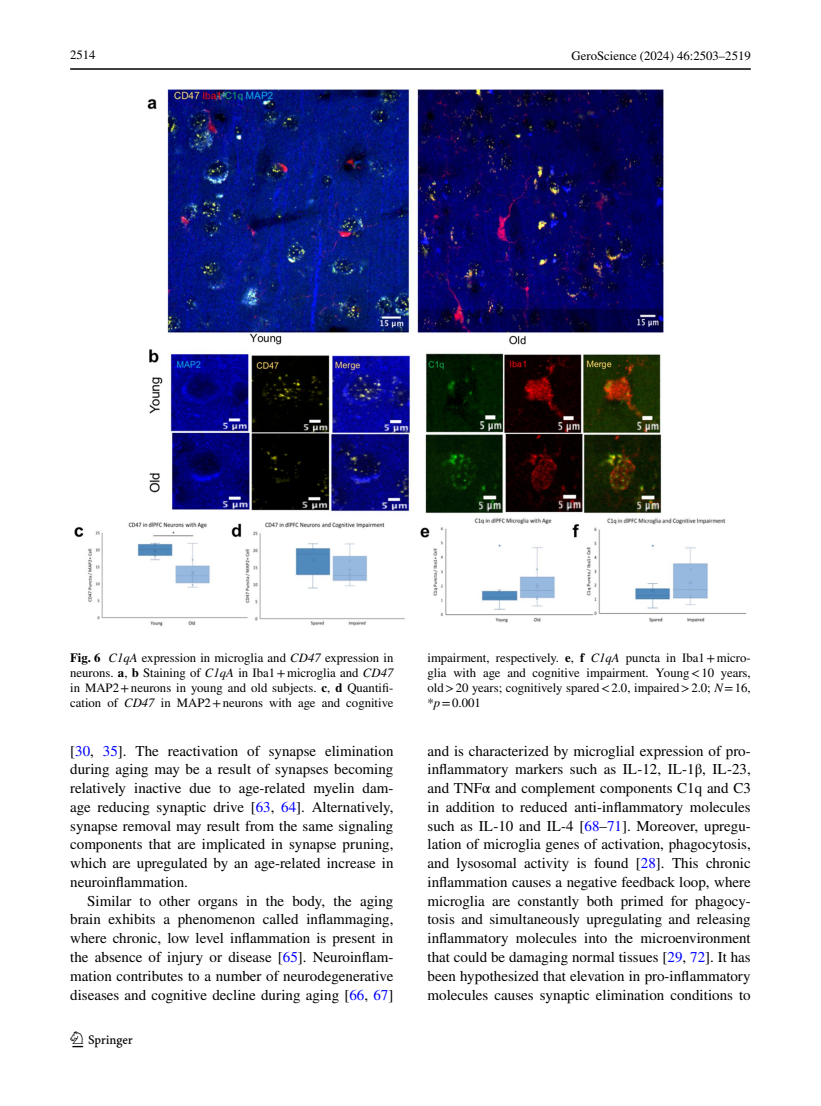
<style>
.page{position:relative;width:821px;height:1106px;background:#fff}
.page>*{position:absolute;margin:0;border:0;box-sizing:border-box;transform-origin:0 0}
.t1{font:22.5px "Springnew Regular 2";color:#000}
.t2{font:15px/18.8px "STIX";color:#000;text-align:justify}
.t3{font:12.75px/15px "STIX";color:#000;text-align:justify}
.s1{font-weight:700}
.s2{font-style:italic}
.s3{color:#00f}
</style>
<div class="page">
<hr style="left:70px;top:68px;width:680px;height:2px;background:#000">
<img style="left:74px;top:89px;width:672px;height:537px">
<p class="t3" style="left:70px;top:48px;width:27px">2514</p>
<p class="t3" style="left:571px;top:49px;width:181px">GeroScience (2024) 46:2503–2519</p>
<p class="t3" style="left:70px;top:651px;width:325px"><span class="s1">Fig. 6</span> <span class="s2">C1qA</span> expression in microglia and <span class="s2">CD47</span> expression in neurons. <span class="s1">a</span>, <span class="s1">b</span> Staining of <span class="s2">C1qA</span> in Iba1+microglia and <span class="s2">CD47 </span>in MAP2+neurons in young and old subjects. <span class="s1">c</span>, <span class="s1">d</span> Quantifi&shy;cation of <span class="s2">CD47</span> in MAP2+neurons with age and cognitive</p>
<p class="t3" style="left:427px;top:651px;width:325px">impairment, respectively. <span class="s1">e</span>, <span class="s1">f</span> <span class="s2">C1qA</span> puncta in Iba1+micro&shy;glia with age and cognitive impairment. Young&lt;10 years, old&gt;20 years; cognitively spared&lt;2.0, impaired&gt;2.0; <span class="s2">N</span>=16, *<span class="s2">p</span>=0.001</p>
<p class="t2" style="left:70px;top:742px;width:325px">[<span class="s3">30</span>, <span class="s3">35</span>]. The reactivation of synapse elimination during aging may be a result of synapses becoming relatively inactive due to age-related myelin dam&shy;age reducing synaptic drive [<span class="s3">63</span>, <span class="s3">64</span>]. Alternatively, synapse removal may result from the same signaling components that are implicated in synapse pruning, which are upregulated by an age-related increase in neuroinflammation.</p>
<p class="t2" style="left:70px;top:892px;width:325px;text-indent:17px">Similar to other organs in the body, the aging brain exhibits a phenomenon called inflammaging, where chronic, low level inflammation is present in the absence of injury or disease [<span class="s3">65</span>]. Neuroinflam&shy;mation contributes to a number of neurodegenerative diseases and cognitive decline during aging [<span class="s3">66</span>, <span class="s3">67</span>]</p>
<h1 class="t1" style="left:72px;top:1031px;width:62px">1 3</h1>
<p class="t2" style="left:427px;top:742px;width:325px">and is characterized by microglial expression of pro&shy;inflammatory markers such as IL-12, IL-1β, IL-23, and TNFα and complement components C1q and C3 in addition to reduced anti-inflammatory molecules such as IL-10 and IL-4 [<span class="s3">68</span>–<span class="s3">71</span>]. Moreover, upregu&shy;lation of microglia genes of activation, phagocytosis, and lysosomal activity is found [<span class="s3">28</span>]. This chronic inflammation causes a negative feedback loop, where microglia are constantly both primed for phagocy&shy;tosis and simultaneously upregulating and releasing inflammatory molecules into the microenvironment that could be damaging normal tissues [<span class="s3">29</span>, <span class="s3">72</span>]. It has been hypothesized that elevation in pro-inflammatory molecules causes synaptic elimination conditions to</p>
</div>
